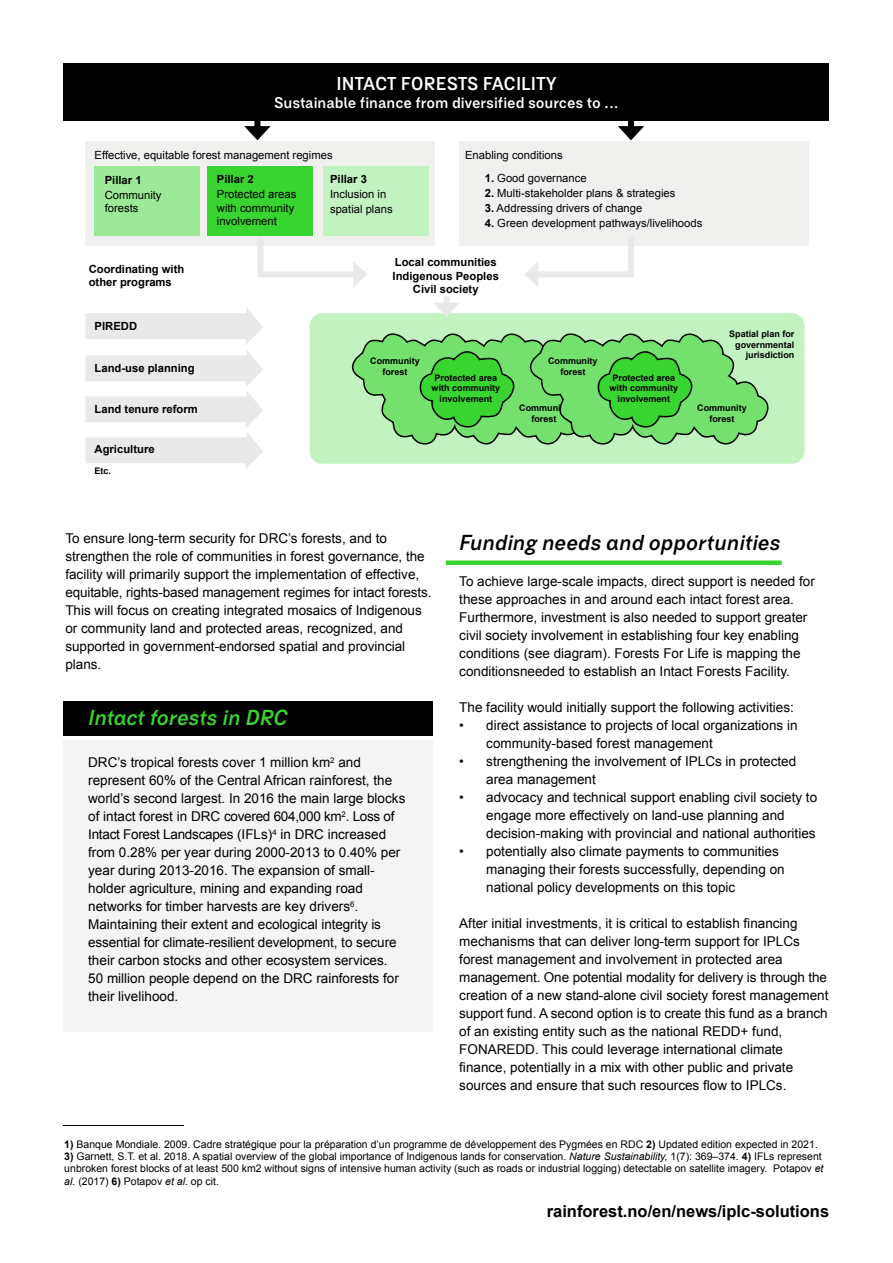
<style>
.page{position:relative;width:893px;height:1263px;background:#fff}
.page>*{position:absolute;margin:0;border:0;box-sizing:border-box;transform-origin:0 0}
.t1{font:italic 700 21px "BC Falster Grotesk LM";color:#000}
.t2{font:italic 700 21px "BC Falster Grotesk LM";letter-spacing:-.01em;color:#38d430}
.t3{font:700 18px "BC Falster Grotesk LM";color:#fff}
.t4{font:700 16.5px "Arial";color:#000}
.t5{font:700 15px "BC Falster Grotesk LM";color:#fff}
.t6{font:13.5px/18px "Arial";color:#000}
.t7{font:11.25px/13.5px "Arial";color:#000}
.t8{font:700 11.25px/13.5px "Arial";color:#000}
.t9{font:10.5px/12px "Arial";color:#000}
.t10{font:700 9px/10.8px "Arial";color:#000;text-align:center}
.s1{font-weight:700}
.s2{font-style:italic}
</style>
<div class="page">
<div style="left:310px;top:313px;width:494px;height:151px;background:#c3f2c1;border-radius:13px"></div>
<div style="left:86px;top:141px;width:349px;height:105px;background:#f0f0ef"></div>
<div style="left:459px;top:141px;width:350px;height:105px;background:#f0f0ef"></div>
<div style="left:446px;top:560px;width:336px;height:5px;background:#38d430"></div>
<div style="left:64px;top:64px;width:765px;height:57px;background:#000"></div>
<svg style="left:352px;top:333px;width:417px;height:112px"></svg>
<div style="left:443px;top:296px;width:6px;height:12px;background:#e9e9e9"></div>
<svg style="left:433px;top:303px;width:27px;height:14px"></svg>
<div style="left:628px;top:120px;width:6px;height:11px;background:#000"></div>
<svg style="left:618px;top:126px;width:26px;height:14px"></svg>
<div style="left:254px;top:120px;width:6px;height:11px;background:#000"></div>
<svg style="left:244px;top:126px;width:27px;height:14px"></svg>
<svg style="left:257px;top:246px;width:110px;height:41px"></svg>
<svg style="left:524px;top:246px;width:110px;height:41px"></svg>
<svg style="left:86px;top:308px;width:177px;height:161px"></svg>
<div style="left:95px;top:166px;width:105px;height:70px;background:#9cea97"></div>
<div style="left:208px;top:166px;width:105px;height:70px;background:#38d430"></div>
<div style="left:323px;top:166px;width:105px;height:70px;background:#c3f2c1"></div>
<div style="left:63px;top:740px;width:370px;height:292px;background:#f4f4f4"></div>
<div style="left:63px;top:701px;width:370px;height:34px;background:#000"></div>
<hr style="left:63px;top:1125px;width:121px;height:1px;background:#000">
<h2 class="t3" style="left:337px;top:72px;width:221px">INTACT FORESTS FACILITY</h2>
<p class="t5" style="left:274px;top:93px;width:346px">Sustainable finance from diversified sources to ...</p>
<p class="t7" style="left:95px;top:149px;width:240px">Effective, equitable forest management regimes</p>
<p class="t7" style="left:465px;top:149px;width:99px">Enabling conditions</p>
<p class="t8" style="left:105px;top:173px;width:38px">Pillar 1</p>
<p class="t7" style="left:105px;top:188px;width:58px">Community forests</p>
<p class="t8" style="left:217px;top:173px;width:38px">Pillar 2</p>
<p class="t7" style="left:217px;top:187px;width:81px">Protected areas with community involvement</p>
<p class="t8" style="left:330px;top:173px;width:38px">Pillar 3</p>
<p class="t7" style="left:330px;top:187px;width:64px;line-height:15px">Inclusion in spatial plans</p>
<p class="t7" style="left:485px;top:172px;width:103px"><span class="s1">1.</span> Good governance</p>
<p class="t7" style="left:485px;top:187px;width:192px"><span class="s1">2.</span> Multi-stakeholder plans &amp; strategies</p>
<p class="t7" style="left:485px;top:202px;width:159px"><span class="s1">3.</span> Addressing drivers of change</p>
<p class="t7" style="left:485px;top:217px;width:219px"><span class="s1">4.</span> Green development pathways/livelihoods</p>
<p class="t8" style="left:89px;top:263px;width:97px">Coordinating with other programs</p>
<p class="t8" style="left:393px;top:256px;width:108px;text-align:center">Local communities<br>Indigenous Peoples<br>Civil society</p>
<p class="t8" style="left:95px;top:320px;width:44px">PIREDD</p>
<p class="t8" style="left:95px;top:362px;width:102px">Land-use planning</p>
<p class="t8" style="left:95px;top:403px;width:105px">Land tenure reform</p>
<p class="t8" style="left:95px;top:443px;width:62px">Agriculture</p>
<p class="t10" style="left:95px;top:466px;width:18px">Etc.</p>
<p class="t10" style="left:370px;top:356px;width:51px">Community forest</p>
<p class="t10" style="left:432px;top:372px;width:70px">Protected area with community involvement</p>
<p class="t10" style="left:548px;top:356px;width:51px">Community forest</p>
<p class="t10" style="left:519px;top:403px;width:51px">Community forest</p>
<p class="t10" style="left:610px;top:372px;width:70px">Protected area with community involvement</p>
<p class="t10" style="left:729px;top:329px;width:67px;text-align:right">Spatial plan for governmental jurisdiction</p>
<p class="t10" style="left:697px;top:403px;width:51px">Community forest</p>
<p class="t6" style="left:65px;top:529px;width:368px">To ensure long-term security for DRC’s forests, and to strengthen the role of communities in forest governance, the facility will primarily support the implementation of effective, equitable, rights-based management regimes for intact forests.<br>This will focus on creating integrated mosaics of Indigenous or community land and protected areas, recognized, and supported in government-endorsed spatial and provincial plans.</p>
<h1 class="t2" style="left:88px;top:704px;width:201px">Intact forests in DRC</h1>
<p class="t6" style="left:88px;top:754px;width:319px">DRC’s tropical forests cover 1 million km<sup>2</sup> and represent 60% of the Central African rainforest, the world’s second largest. In 2016 the main large blocks of intact forest in DRC covered 604,000 km<sup>2</sup>. Loss of Intact Forest Landscapes (IFLs)<sup>4</sup> in DRC increased from 0.28% per year during 2000-2013 to 0.40% per year during 2013-2016. The expansion of small&shy;holder agriculture, mining and expanding road networks for timber harvests are key drivers<sup>6</sup>.<br>Maintaining their extent and ecological integrity is essential for climate-resilient development, to secure their carbon stocks and other ecosystem services.<br>50 million people depend on the DRC rainforests for their livelihood.</p>
<h1 class="t1" style="left:459px;top:529px;width:323px">Funding needs and opportunities</h1>
<p class="t6" style="left:459px;top:572px;width:357px">To achieve large-scale impacts, direct support is needed for these approaches in and around each intact forest area.<br>Furthermore, investment is also needed to support greater civil society involvement in establishing four key enabling conditions (see diagram). Forests For Life is mapping the conditionsneeded to establish an Intact Forests Facility.</p>
<p class="t6" style="left:459px;top:698px;width:336px">The facility would initially support the following activities:</p>
<p class="t6" style="left:486px;top:716px;width:313px;text-indent:-27px">• direct assistance to projects of local organizations in community-based forest management</p>
<p class="t6" style="left:486px;top:752px;width:311px;text-indent:-27px">• strengthening the involvement of IPLCs in protected area management</p>
<p class="t6" style="left:486px;top:788px;width:332px;text-indent:-27px">• advocacy and technical support enabling civil society to engage more effectively on land-use planning and decision-making with provincial and national authorities</p>
<p class="t6" style="left:486px;top:842px;width:300px;text-indent:-27px">• potentially also climate payments to communities managing their forests successfully, depending on national policy developments on this topic</p>
<p class="t6" style="left:459px;top:914px;width:371px">After initial investments, it is critical to establish financing mechanisms that can deliver long-term support for IPLCs forest management and involvement in protected area management. One potential modality for delivery is through the creation of a new stand-alone civil society forest management support fund. A second option is to create this fund as a branch of an existing entity such as the national REDD+ fund, FONAREDD. This could leverage international climate finance, potentially in a mix with other public and private sources and ensure that such resources flow to IPLCs.</p>
<p class="t9" style="left:64px;top:1138px;width:755px"><span class="s1">1)</span> Banque Mondiale. 2009. Cadre stratégique pour la préparation d’un programme de développement des Pygmées en RDC <span class="s1">2)</span> Updated edition expected in 2021.</p>
<p class="t9" style="left:64px;top:1150px;width:761px"><span class="s1">3)</span> Garnett, S.T. et al. 2018. A spatial overview of the global importance of Indigenous lands for conservation. <span class="s2">Nature Sustainability,</span> 1(7): 369–374. <span class="s1">4)</span> IFLs represent unbroken forest blocks of at least 500 km2 without signs of intensive human activity (such as roads or industrial logging) detectable on satellite imagery. Potapov <span class="s2">et</span></p>
<p class="t9" style="left:64px;top:1176px;width:156px"><span class="s2">al.</span> (2017) <span class="s1">6)</span> Potapov <span class="s2">et al.</span> op cit.</p>
<p class="t4" style="left:547px;top:1201px;width:284px">rainforest.no/en/news/iplc-solutions</p>
</div>
